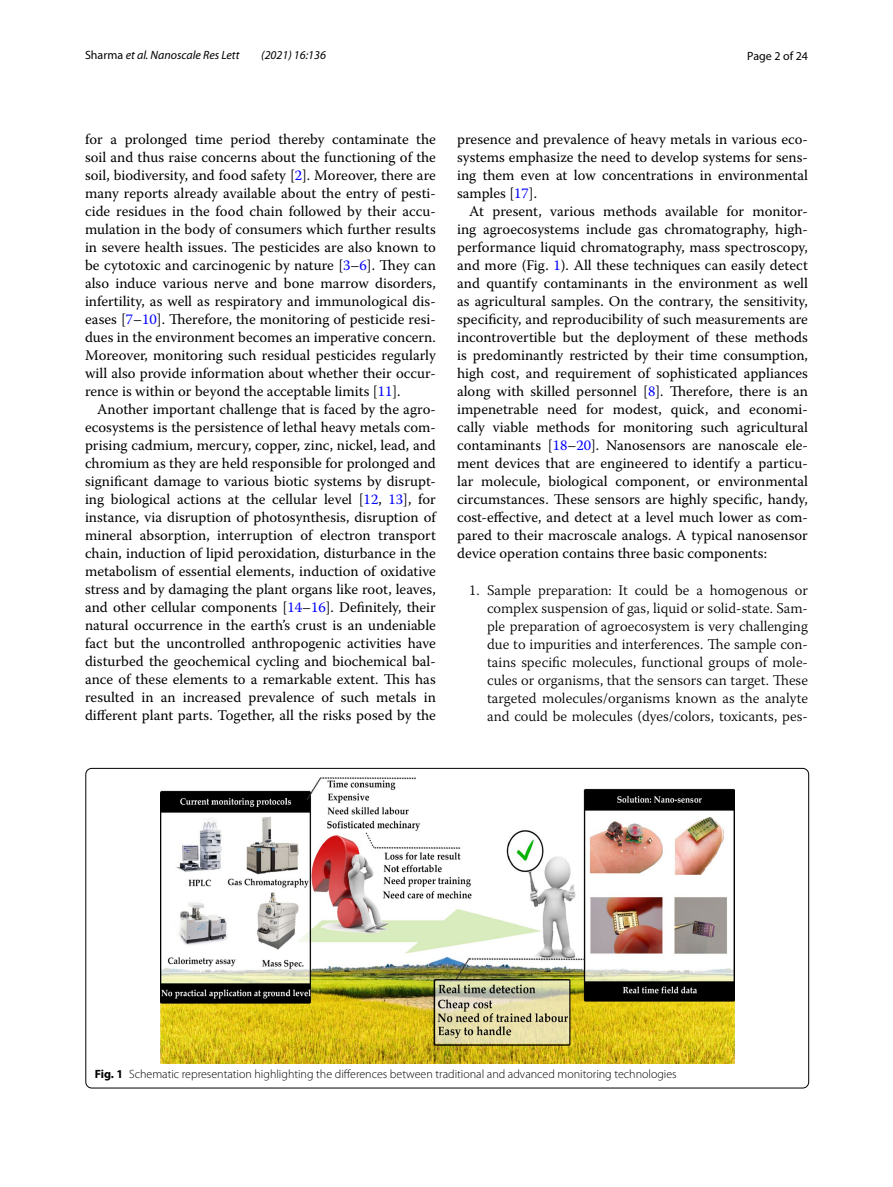
<style>
.page{position:relative;width:893px;height:1187px;background:#fff}
.page>*{position:absolute;margin:0;border:0;box-sizing:border-box;transform-origin:0 0}
.t1{font:14.7px/18px "Warnock Pro";color:#000;text-align:justify}
.t2{font:300 14.7px/18px "Warnock Pro";color:#000;text-align:justify}
.t3{font:300 12px "Myriad Pro";color:#000}
.t4{font:italic 12px "Myriad Pro";color:#000}
.t5{font:12px "Myriad Pro";color:#000}
.s1{font-style:normal}
.s2{color:#00f}
.s3{font-weight:700}
</style>
<div class="page">
<img style="left:160px;top:777px;width:574px;height:286px">
<p class="t4" style="left:85px;top:48px;width:156px"><span class="s1">Sharma</span> et al. Nanoscale Res Lett</p>
<p class="t4" style="left:261px;top:48px;width:66px">(2021) 16:136</p>
<p class="t5" style="left:747px;top:48px;width:62px">Page 2 of 24</p>
<p class="t1" style="left:85px;top:130px;width:352px">for a prolonged time period thereby contaminate the soil and thus raise concerns about the functioning of the soil, biodiversity, and food safety [<span class="s2">2</span>]. Moreover, there are many reports already available about the entry of pesti&shy;cide residues in the food chain followed by their accu&shy;mulation in the body of consumers which further results in severe health issues. The pesticides are also known to be cytotoxic and carcinogenic by nature [<span class="s2">3</span>–<span class="s2">6</span>]. They can also induce various nerve and bone marrow disorders, infertility, as well as respiratory and immunological dis&shy;eases [<span class="s2">7</span>–<span class="s2">10</span>]. Therefore, the monitoring of pesticide resi&shy;dues in the environment becomes an imperative concern.<br>Moreover, monitoring such residual pesticides regularly will also provide information about whether their occur&shy;rence is within or beyond the acceptable limits [<span class="s2">11</span>].</p>
<p class="t1" style="left:85px;top:400px;width:352px;text-indent:12px">Another important challenge that is faced by the agro&shy;ecosystems is the persistence of lethal heavy metals com&shy;prising cadmium, mercury, copper, zinc, nickel, lead, and chromium as they are held responsible for prolonged and significant damage to various biotic systems by disrupt&shy;ing biological actions at the cellular level [<span class="s2">12</span>, <span class="s2">13</span>], for instance, via disruption of photosynthesis, disruption of mineral absorption, interruption of electron transport chain, induction of lipid peroxidation, disturbance in the metabolism of essential elements, induction of oxidative stress and by damaging the plant organs like root, leaves, and other cellular components [<span class="s2">14</span>–<span class="s2">16</span>]. Definitely, their natural occurrence in the earth’s crust is an undeniable fact but the uncontrolled anthropogenic activities have disturbed the geochemical cycling and biochemical bal&shy;ance of these elements to a remarkable extent. This has resulted in an increased prevalence of such metals in different plant parts. Together, all the risks posed by the</p>
<p class="t1" style="left:457px;top:130px;width:352px">presence and prevalence of heavy metals in various eco&shy;systems emphasize the need to develop systems for sens&shy;ing them even at low concentrations in environmental samples [<span class="s2">17</span>].</p>
<p class="t1" style="left:457px;top:202px;width:352px;text-indent:12px">At present, various methods available for monitor&shy;ing agroecosystems include gas chromatography, high&shy;performance liquid chromatography, mass spectroscopy, and more (Fig. <span class="s2">1</span>). All these techniques can easily detect and quantify contaminants in the environment as well as agricultural samples. On the contrary, the sensitivity, specificity, and reproducibility of such measurements are incontrovertible but the deployment of these methods is predominantly restricted by their time consumption, high cost, and requirement of sophisticated appliances along with skilled personnel [<span class="s2">8</span>]. Therefore, there is an impenetrable need for modest, quick, and economi&shy;cally viable methods for monitoring such agricultural contaminants [<span class="s2">18</span>–<span class="s2">20</span>]. Nanosensors are nanoscale ele&shy;ment devices that are engineered to identify a particu&shy;lar molecule, biological component, or environmental circumstances. These sensors are highly specific, handy, cost-effective, and detect at a level much lower as com&shy;pared to their macroscale analogs. A typical nanosensor device operation contains three basic components:</p>
<p class="t2" style="left:487px;top:580px;width:322px;text-indent:-18px">1. Sample preparation: It could be a homogenous or complex suspension of gas, liquid or solid-state. Sam&shy;ple preparation of agroecosystem is very challenging due to impurities and interferences. The sample con&shy;tains specific molecules, functional groups of mole&shy;cules or organisms, that the sensors can target. These targeted molecules/organisms known as the analyte and could be molecules (dyes/colors, toxicants, pes-</p>
<p class="t3" style="left:95px;top:1067px;width:583px"><span class="s3">Fig. 1</span> Schematic representation highlighting the differences between traditional and advanced monitoring technologies</p>
</div>
